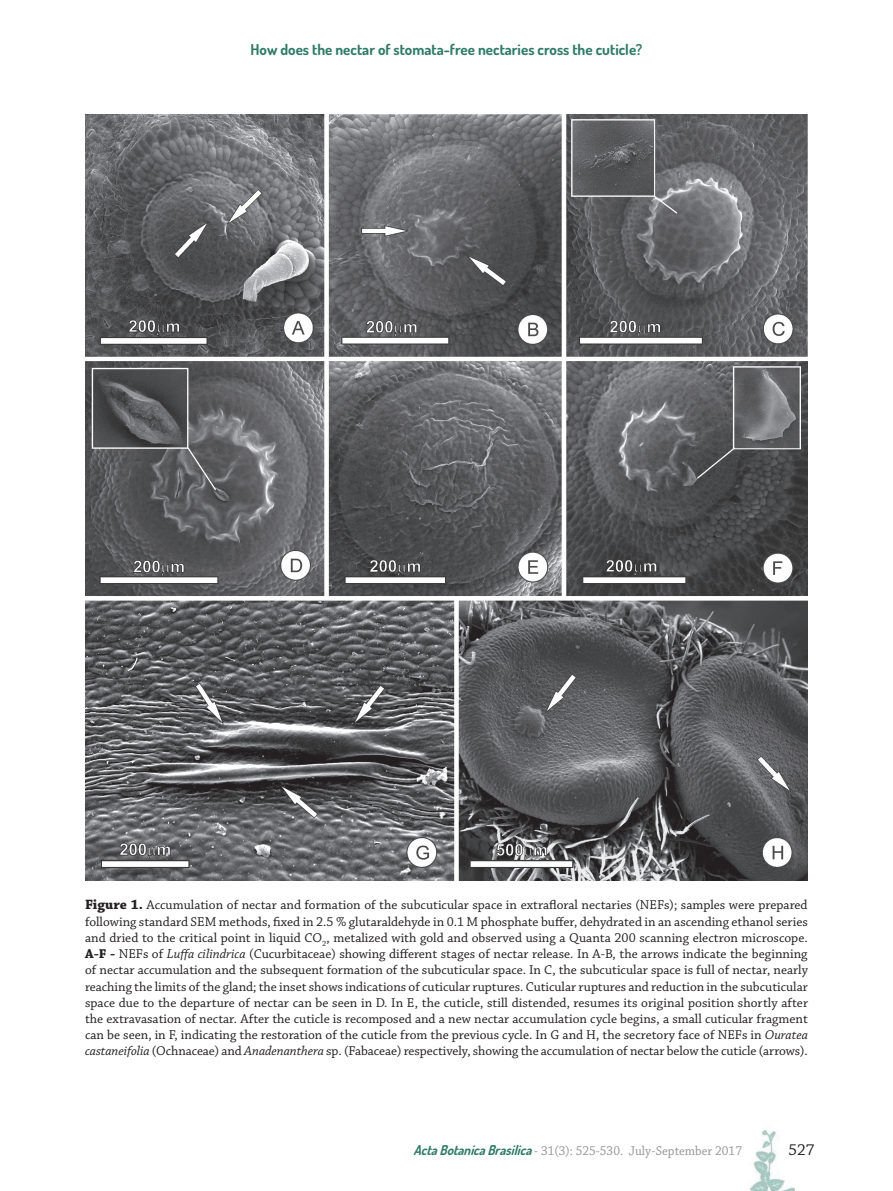
<style>
.page{position:relative;width:893px;height:1191px;background:#fff}
.page>*{position:absolute;margin:0;border:0;box-sizing:border-box;transform-origin:0 0}
.t1{font:16.5px "Chaparral Pro";color:#231f20}
.t2{font:700 15px "Dosis";color:#2f7b67}
.t3{font:13.5px/16.2px "Chaparral Pro";letter-spacing:-.005em;color:#231f20;text-align:justify}
.t4{font:13.5px "Chaparral Pro";color:#939598;scale:.95 1}
.s1{font-weight:700;font-size:14.25px}
.s2{font-weight:700}
.s3{font-style:italic}
.s4{font-family:"Dosis";font-weight:700;font-style:italic;color:#2f7b67}
</style>
<div class="page">
<img style="left:749px;top:1130px;width:45px;height:61px">
<img style="left:85px;top:115px;width:723px;height:765px">
<p class="t2" style="left:251px;top:40px;width:393px">How does the nectar of stomata-free nectaries cross the cuticle?</p>
<p class="t3" style="left:85px;top:897px;width:724px"><span class="s1">Figure 1.</span> Accumulation of nectar and formation of the subcuticular space in extrafloral nectaries (NEFs); samples were prepared following standard SEM methods, fixed in 2.5 % glutaraldehyde in 0.1 M phosphate buffer, dehydrated in an ascending ethanol series and dried to the critical point in liquid CO<sub>2</sub>, metalized with gold and observed using a Quanta 200 scanning electron microscope.<br><span class="s2">A-F -</span> NEFs of <span class="s3">Luffa cilindrica</span> (Cucurbitaceae) showing different stages of nectar release. In A-B, the arrows indicate the beginning of nectar accumulation and the subsequent formation of the subcuticular space. In C, the subcuticular space is full of nectar, nearly reaching the limits of the gland; the inset shows indications of cuticular ruptures. Cuticular ruptures and reduction in the subcuticular space due to the departure of nectar can be seen in D. In E, the cuticle, still distended, resumes its original position shortly after the extravasation of nectar. After the cuticle is recomposed and a new nectar accumulation cycle begins, a small cuticular fragment can be seen, in F, indicating the restoration of the cuticle from the previous cycle. In G and H, the secretory face of NEFs in <span class="s3">Ouratea castaneifolia</span> (Ochnaceae) and <span class="s3">Anadenanthera</span> sp. (Fabaceae) respectively, showing the accumulation of nectar below the cuticle (arrows).</p>
<p class="t4" style="left:414px;top:1143px;width:347px"><span class="s4">ActaBotanicaBrasilica</span>- 31(3): 525-530. July-September 2017</p>
<p class="t1" style="left:788px;top:1141px;width:27px">527</p>
</div>
